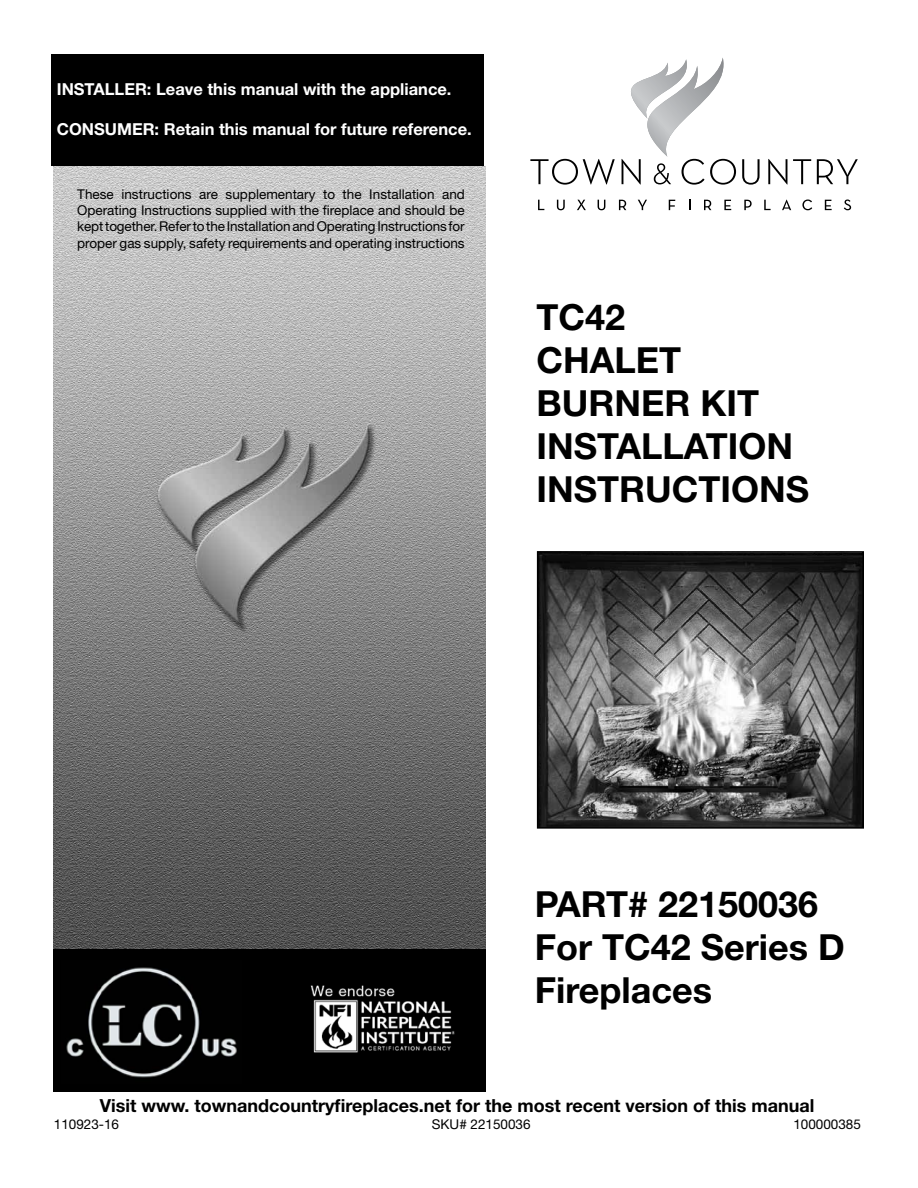
<style>
.page{position:relative;width:918px;height:1188px;background:#fff}
.page>*{position:absolute;margin:0;border:0;box-sizing:border-box;transform-origin:0 0}
.t1{font:700 36px/43.2px "Helvetica Neue LT Std";color:#000}
.t2{font:700 18px "Helvetica Neue LT Std";color:#000}
.t3{font:700 16.5px "Helvetica Neue LT Std";color:#fff}
.t4{font:13.5px/16.2px "Helvetica Neue LT Std";color:#000;text-align:justify}
</style>
<div class="page">
<div style="left:53px;top:948px;width:432px;height:144px;background:#000"></div>
<div style="left:52px;top:54px;width:432px;height:112px;background:#000"></div>
<img style="left:53px;top:167px;width:432px;height:781px">
<img style="left:310px;top:985px;width:145px;height:68px">
<img style="left:540px;top:554px;width:321px;height:272px">
<div style="left:537px;top:551px;width:327px;height:278px;border:2px solid #000"></div>
<img style="left:66px;top:967px;width:171px;height:111px">
<svg style="left:742px;top:159px;width:18px;height:26px"></svg>
<svg style="left:768px;top:159px;width:19px;height:26px"></svg>
<svg style="left:793px;top:159px;width:18px;height:25px"></svg>
<svg style="left:817px;top:159px;width:41px;height:25px"></svg>
<svg style="left:538px;top:200px;width:6px;height:10px"></svg>
<svg style="left:557px;top:200px;width:8px;height:10px"></svg>
<svg style="left:577px;top:200px;width:9px;height:10px"></svg>
<svg style="left:598px;top:200px;width:7px;height:10px"></svg>
<svg style="left:619px;top:200px;width:7px;height:10px"></svg>
<svg style="left:638px;top:200px;width:9px;height:10px"></svg>
<svg style="left:669px;top:200px;width:6px;height:10px"></svg>
<svg style="left:704px;top:200px;width:7px;height:10px"></svg>
<svg style="left:724px;top:200px;width:7px;height:10px"></svg>
<svg style="left:744px;top:200px;width:8px;height:10px"></svg>
<svg style="left:764px;top:200px;width:7px;height:10px"></svg>
<svg style="left:782px;top:200px;width:9px;height:10px"></svg>
<svg style="left:802px;top:200px;width:10px;height:10px"></svg>
<svg style="left:825px;top:200px;width:7px;height:10px"></svg>
<svg style="left:844px;top:200px;width:7px;height:10px"></svg>
<svg style="left:530px;top:58px;width:206px;height:127px"></svg>
<p class="t3" style="left:57px;top:79px;width:396px">INSTALLER: Leave this manual with the appliance.</p>
<p class="t3" style="left:57px;top:119px;width:416px">CONSUMER: Retain this manual for future reference.</p>
<p class="t4" style="left:77px;top:186px;width:389px">These instructions are supplementary to the Installation and Operating Instructions supplied with the fireplace and should be kept together. Refer to the Installation and Operating Instructions for proper gas supply, safety requirements and operating instructions</p>
<h1 class="t1" style="left:537px;top:294px;width:274px">TC42<br>CHALET<br>BURNER KIT<br>INSTALLATION<br>INSTRUCTIONS</h1>
<h1 class="t1" style="left:535px;top:882px;width:312px">PART# 22150036<br>For TC42 Series D<br>Fireplaces</h1>
<h2 class="t2" style="left:100px;top:1094px;width:716px">Visit www. townandcountryfireplaces.net for the most recent version of this manual</h2>
<p class="t4" style="left:54px;top:1116px;width:67px">110923-16</p>
<p class="t4" style="left:432px;top:1116px;width:100px">SKU# 22150036</p>
<p class="t4" style="left:793px;top:1116px;width:69px">100000385</p>
</div>
